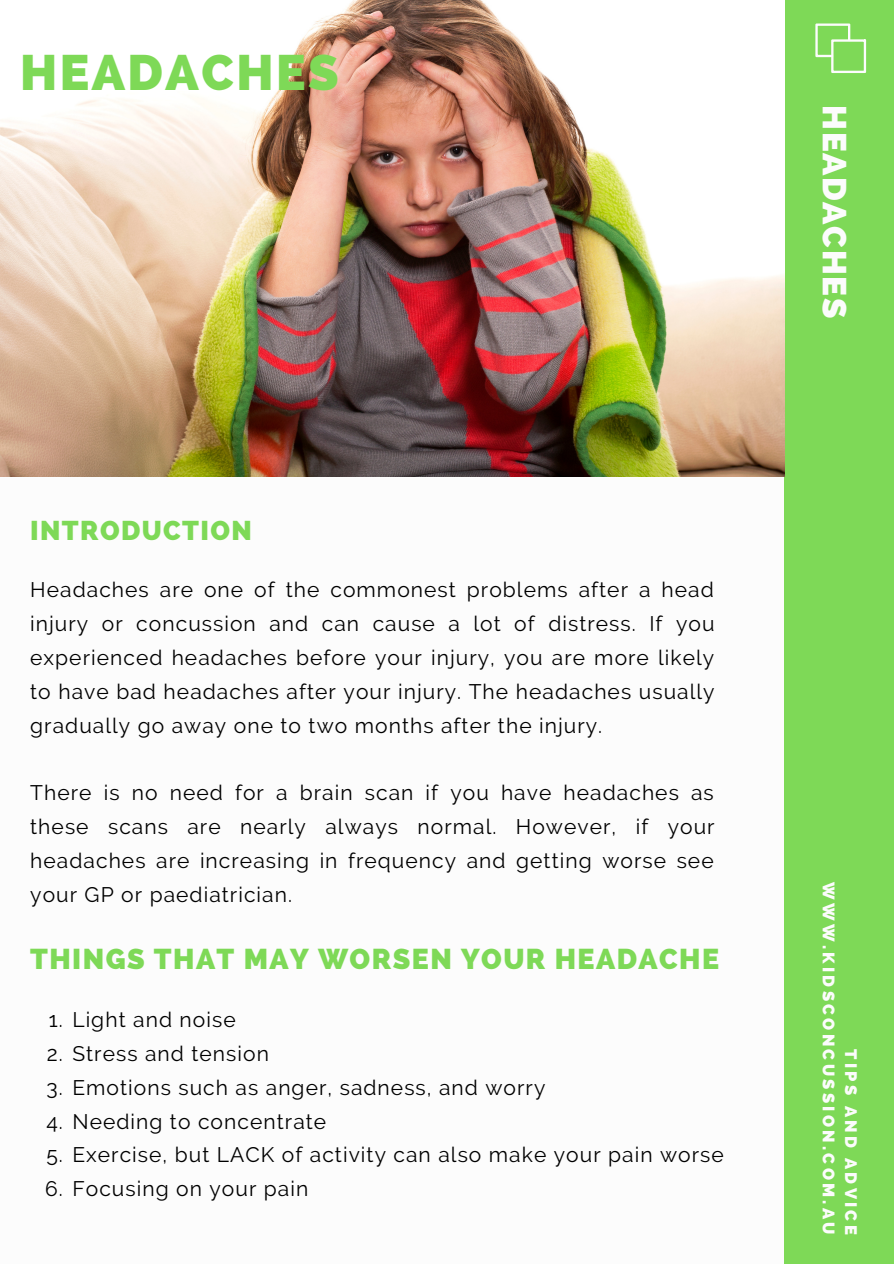
<style>
.page{position:relative;width:894px;height:1264px;background:#fff}
.page>*{position:absolute;margin:0;border:0;box-sizing:border-box;transform-origin:0 0}
.t1{font:800 49.5px "Raleway";letter-spacing:.05em;color:#7ed957}
.t2{font:800 33.15px "Raleway";letter-spacing:.05em;color:#fcfcfc}
.t3{font:800 28.5px "Raleway";letter-spacing:.05em;color:#7ed957}
.t4{font:800 27px "Raleway";letter-spacing:.05em;color:#7ed957}
.t5{font:21px/33.8px "Raleway";letter-spacing:.05em;color:#000;text-align:justify}
.t6{font:800 16.5px/22.5px "Raleway";letter-spacing:.2em;color:#fcfcfc;text-align:right}
</style>
<div class="page">
<div style="left:784px;top:0;width:109px;height:1263px;background:#7ed957"></div>
<svg style="left:815px;top:23px;width:50px;height:50px"></svg>
<img style="left:0;top:0;width:784px;height:476px">
<h1 class="t1" style="left:20px;top:44px;width:320px">HEADACHES</h1>
<p class="t4" style="left:30px;top:515px;width:223px">INTRODUCTION</p>
<p class="t5" style="left:30px;top:573px;width:685px">Headaches are one of the commonest problems after a head injury or concussion and can cause a lot of distress. If you experienced headaches before your injury, you are more likely to have bad headaches after your injury. The headaches usually gradually go away one to two months after the injury.</p>
<p class="t5" style="left:30px;top:775px;width:685px">There is no need for a brain scan if you have headaches as these scans are nearly always normal. However, if your headaches are increasing in frequency and getting worse see your GP or paediatrician.</p>
<h3 class="t3" style="left:30px;top:941px;width:690px">THINGS THAT MAY WORSEN YOUR HEADACHE</h3>
<p class="t5" style="left:45px;top:1002px;width:19px">1.<br>2.<br>3.<br>4.<br>5.<br>6.</p>
<p class="t5" style="left:72px;top:1002px;width:652px;text-align:left">Light and noise<br>Stress and tension<br>Emotions such as anger, sadness, and worry<br>Needing to concentrate<br>Exercise, but LACK of activity can also make your pain worse<br>Focusing on your pain</p>
<h2 class="t2" style="left:853px;top:105px;width:214px;rotate:90deg">HEADACHES</h2>
<p class="t6" style="left:862px;top:882px;width:354px;rotate:90deg">TIPS AND ADVICE<br>WWW.KIDSCONCUSSION.COM.AU</p>
</div>
